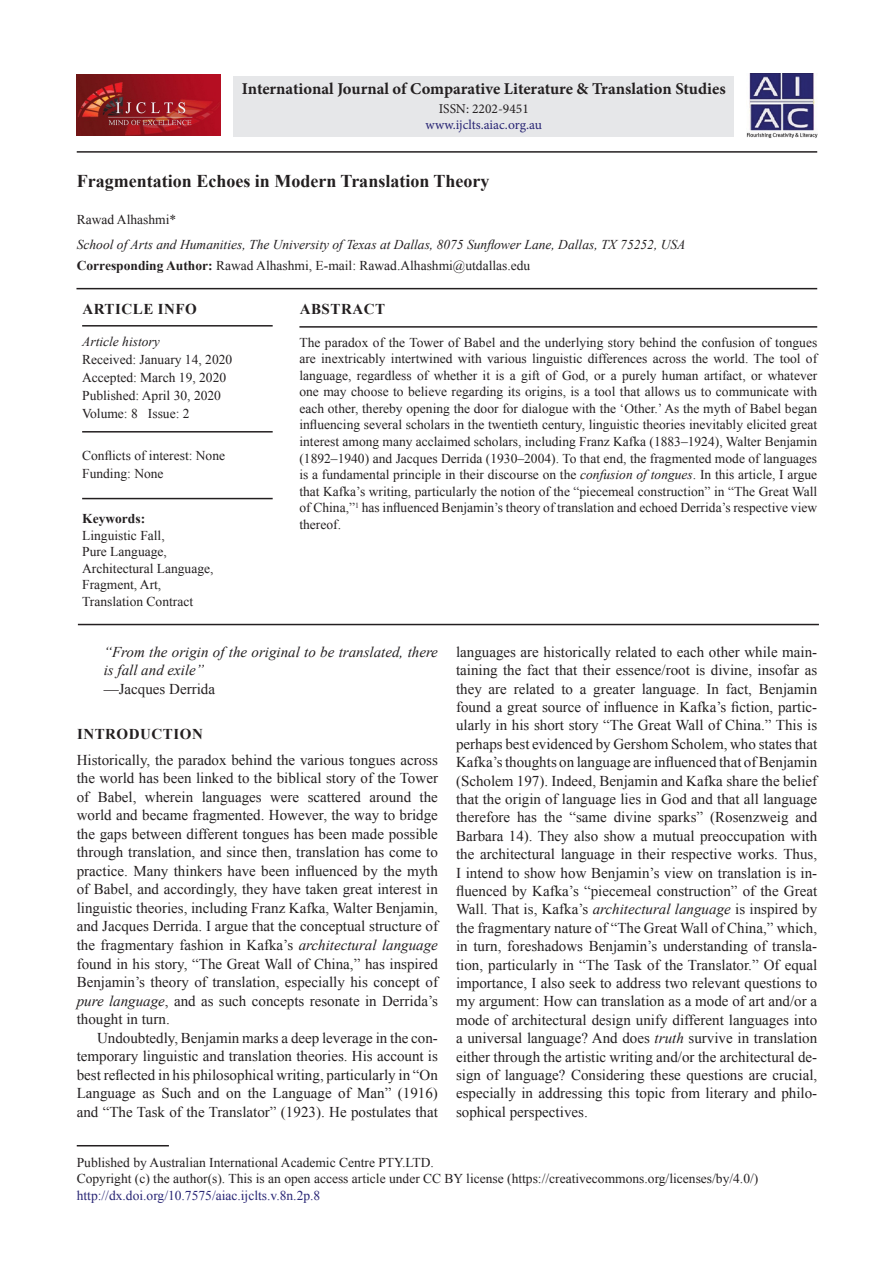
<style>
.page{position:relative;width:894px;height:1263px;background:#fff}
.page>*{position:absolute;margin:0;border:0;box-sizing:border-box;transform-origin:0 0}
.AT{font:700 18px "Times New Roman";color:#231f20}
.J_Name{font:700 16.5px "Minion Pro";letter-spacing:-.005em;color:#231f20}
.TX{font:15px/18.5px "Times New Roman";color:#231f20;text-align:justify}
.TXFL{font:15px/18.6px "Times New Roman";color:#231f20;text-align:justify}
.L{font:italic 15px/18.6px "Times New Roman";color:#231f20}
.ART_INFO{font:700 15px "Times New Roman";letter-spacing:.035em;color:#231f20}
.L-2{font:15px "Times New Roman";color:#231f20}
.ABSH{font:700 15px "Times New Roman";letter-spacing:.035em;color:#231f20}
.ABS{font:13.5px/16.5px "Times New Roman";color:#231f20;text-align:justify}
.PUB_Details{font:13.5px/16.5px "Times New Roman";color:#231f20}
.HIS{font:13.5px/18px "Times New Roman";color:#231f20}
.AFF{font:italic 13.5px "Times New Roman";color:#231f20}
.KWD{font:13.5px/16.5px "Times New Roman";color:#231f20}
.ADD{font:13.5px "Times New Roman";color:#231f20}
.HIS_1{font:13.5px/18px "Times New Roman";color:#231f20}
.ISSN_Web{font:13.5px "Minion Pro";letter-spacing:-.005em;color:#282574}
.AU{font:13.5px "Times New Roman";color:#231f20}
.ISSN_Num{font:13.5px "Minion Pro";color:#231f20}
.s1{font-weight:700}
.s2{font-style:italic}
.s3{color:#282574}
</style>
<div class="page">
<hr style="left:77px;top:151px;width:739px;height:2px;background:#231f20">
<hr style="left:76px;top:288px;width:740px;height:1px;background:#231f20">
<hr style="left:299px;top:326px;width:517px;height:2px;background:#231f20">
<hr style="left:77px;top:1145px;width:92px;height:1px;background:#231f20">
<div style="left:233px;top:76px;width:500px;height:60px;background:#e6e7e9"></div>
<img style="left:746px;top:73px;width:70px;height:65px">
<img style="left:77px;top:74px;width:144px;height:61px">
<hr style="left:82px;top:325px;width:190px;height:1px;background:#231f20">
<hr style="left:82px;top:431px;width:190px;height:1px;background:#231f20">
<hr style="left:82px;top:498px;width:190px;height:1px;background:#231f20">
<hr style="left:78px;top:624px;width:740px;height:1px;background:#231f20">
<p class="J_Name" style="left:242px;top:77px;width:485px">International Journal of Comparative Literature &amp; Translation Studies</p>
<p class="ISSN_Num" style="left:438px;top:99px;width:92px">ISSN: 2202-9451</p>
<p class="ISSN_Web" style="left:425px;top:116px;width:118px">www.ijclts.aiac.org.au</p>
<p class="AT" style="left:77px;top:168px;width:414px">Fragmentation Echoes in Modern Translation Theory</p>
<p class="AU" style="left:77px;top:210px;width:101px">Rawad Alhashmi*</p>
<p class="AFF" style="left:77px;top:236px;width:610px">School of Arts and Humanities, The University of Texas at Dallas, 8075 Sunflower Lane, Dallas, TX 75252, USA</p>
<p class="ADD" style="left:77px;top:256px;width:455px"><span class="s1">Corresponding Author:</span> Rawad Alhashmi, E-mail: Rawad.Alhashmi@utdallas.edu</p>
<p class="ABSH" style="left:299px;top:298px;width:87px">ABSTRACT</p>
<p class="ABS" style="left:299px;top:334px;width:519px">The paradox of the Tower of Babel and the underlying story behind the confusion of tongues are inextricably intertwined with various linguistic differences across the world. The tool of language, regardless of whether it is a gift of God, or a purely human artifact, or whatever one may choose to believe regarding its origins, is a tool that allows us to communicate with each other, thereby opening the door for dialogue with the ‘Other.’ As the myth of Babel began influencing several scholars in the twentieth century, linguistic theories inevitably elicited great interest among many acclaimed scholars, including Franz Kafka (1883–1924), Walter Benjamin (1892–1940) and Jacques Derrida (1930–2004). To that end, the fragmented mode of languages is a fundamental principle in their discourse on the <span class="s2">confusion of tongues</span>. In this article, I argue that Kafka’s writing, particularly the notion of the “piecemeal construction” in “The Great Wall of China,”<sup>1</sup> has influenced Benjamin’s theory of translation and echoed Derrida’s respective view thereof.</p>
<p class="ART_INFO" style="left:82px;top:298px;width:116px">ARTICLE INFO</p>
<p class="HIS" style="left:82px;top:332px;width:151px"><span class="s2">Article history<br></span>Received: January 14, 2020</p>
<p class="HIS" style="left:82px;top:368px;width:145px">Accepted: March 19, 2020</p>
<p class="HIS" style="left:82px;top:386px;width:140px">Published: April 30, 2020<br>Volume: 8 Issue: 2</p>
<p class="HIS_1" style="left:82px;top:445px;width:144px">Conflicts of interest: None<br>Funding: None</p>
<p class="KWD" style="left:82px;top:510px;width:133px"><span class="s1">Keywords:<br></span>Linguistic Fall,<br>Pure Language,<br>Architectural Language,<br>Fragment, Art,<br>Translation Contract</p>
<p class="TX" style="left:456px;top:642px;width:362px">languages are historically related to each other while main&shy;taining the fact that their essence/root is divine, insofar as they are related to a greater language. In fact, Benjamin found a great source of influence in Kafka’s fiction, partic&shy;ularly in his short story “The Great Wall of China.” This is perhaps best evidenced by Gershom Scholem, who states that Kafka’s thoughts on language are influenced that of Benjamin (Scholem 197). Indeed, Benjamin and Kafka share the belief that the origin of language lies in God and that all language therefore has the “same divine sparks” (Rosenzweig and Barbara 14). They also show a mutual preoccupation with the architectural language in their respective works. Thus, I intend to show how Benjamin’s view on translation is in&shy;fluenced by Kafka’s “piecemeal construction” of the Great Wall. That is, Kafka’s <span class="s2">architectural language</span> is inspired by the fragmentary nature of “The Great Wall of China,” which, in turn, foreshadows Benjamin’s understanding of transla&shy;tion, particularly in “The Task of the Translator.” Of equal importance, I also seek to address two relevant questions to my argument: How can translation as a mode of art and/or a mode of architectural design unify different languages into a universal language? And does <span class="s2">truth</span> survive in translation either through the artistic writing and/or the architectural de&shy;sign of language? Considering these questions are crucial, especially in addressing this topic from literary and philo&shy;sophical perspectives.</p>
<p class="L" style="left:104px;top:642px;width:335px">“From the origin of the original to be translated, there is fall and exile”</p>
<p class="L-2" style="left:104px;top:678px;width:113px">—Jacques Derrida</p>
<h1 class="ART_INFO" style="left:77px;top:723px;width:127px">INTRODUCTION</h1>
<p class="TXFL" style="left:77px;top:750px;width:362px">Historically, the paradox behind the various tongues across the world has been linked to the biblical story of the Tower of Babel, wherein languages were scattered around the world and became fragmented. However, the way to bridge the gaps between different tongues has been made possible through translation, and since then, translation has come to practice. Many thinkers have been influenced by the myth of Babel, and accordingly, they have taken great interest in linguistic theories, including Franz Kafka, Walter Benjamin, and Jacques Derrida. I argue that the conceptual structure of the fragmentary fashion in Kafka’s <span class="s2">architectural language </span>found in his story, “The Great Wall of China,” has inspired Benjamin’s theory of translation, especially his concept of <span class="s2">pure language</span>, and as such concepts resonate in Derrida’s thought in turn.</p>
<p class="TX" style="left:77px;top:1028px;width:362px;text-indent:20px">Undoubtedly, Benjamin marks a deep leverage in the con&shy;temporary linguistic and translation theories. His account is best reflected in his philosophical writing, particularly in “On Language as Such and on the Language of Man” (1916) and “The Task of the Translator” (1923). He postulates that</p>
<p class="PUB_Details" style="left:77px;top:1153px;width:682px">Published by Australian International Academic Centre PTY.LTD.<br>Copyright (c) the author(s). This is an open access article under CC BY license (https://creativecommons.org/licenses/by/4.0/) <span class="s3">http://dx.doi.org/10.7575/aiac.ijclts.v.8n.2p.8</span></p>
</div>
